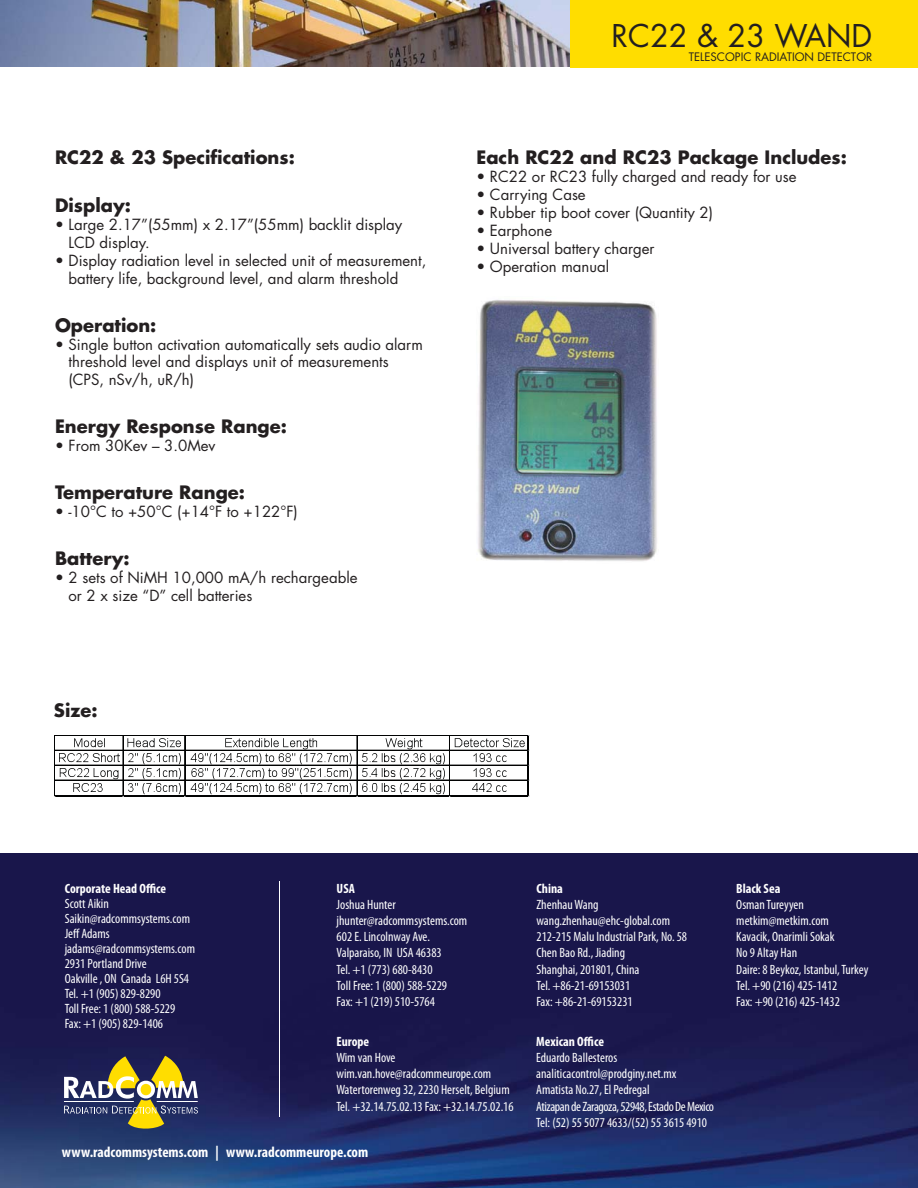
<style>
.page{position:relative;width:918px;height:1188px;background:#fff}
.page>*{position:absolute;margin:0;border:0;box-sizing:border-box;transform-origin:0 0}
.t1{font:30.45px "Futura";color:#231f20}
.t2{font:700 18px "Futura";color:#231f20}
.t3{font:15px/18px "Futura";color:#231f20}
.t4{font:700 condensed 15px "Myriad Pro";color:#fff}
.t5{font:condensed 13.5px/16.2px "Myriad Pro";color:#fff}
.t6{font:700 condensed 13.5px "Myriad Pro";color:#fff}
.t7{font:11.4px "Futura";color:#231f20}
</style>
<div class="page">
<img style="left:0;top:853px;width:918px;height:335px">
<svg style="left:64px;top:1056px;width:134px;height:74px;background:#6a6962"></svg>
<hr style="left:157px;top:1101px;width:41px;height:1px;background:#fff">
<hr style="left:64px;top:1101px;width:70px;height:1px;background:#fff">
<img style="left:0;top:0;width:571px;height:67px">
<div style="left:571px;top:0;width:347px;height:67px;background:#fd0"></div>
<hr style="left:279px;top:881px;width:1px;height:236px;background:#fff">
<svg style="left:74px;top:738px;width:31px;height:9px"></svg>
<svg style="left:127px;top:738px;width:54px;height:9px"></svg>
<hr style="left:55px;top:735px;width:474px;height:1px;background:#010202">
<hr style="left:55px;top:750px;width:473px;height:1px;background:#010202">
<hr style="left:55px;top:765px;width:473px;height:1px;background:#010202">
<hr style="left:55px;top:780px;width:473px;height:1px;background:#010202">
<hr style="left:54px;top:735px;width:1px;height:61px;background:#010202">
<hr style="left:123px;top:736px;width:1px;height:59px;background:#010202">
<hr style="left:184px;top:736px;width:1px;height:59px;background:#010202">
<hr style="left:185px;top:736px;width:1px;height:59px;background:#010202">
<hr style="left:55px;top:795px;width:474px;height:1px;background:#010202">
<svg style="left:54px;top:753px;width:131px;height:44px"></svg>
<svg style="left:191px;top:735px;width:339px;height:62px"></svg>
<img style="left:478px;top:300px;width:179px;height:261px">
<h2 class="t2" style="left:55px;top:149px;width:241px">RC22 &amp; 23 Specifications:</h2>
<h2 class="t2" style="left:55px;top:197px;width:78px">Display:</h2>
<p class="t3" style="left:69px;top:216px;width:335px;text-indent:-13px">• Large 2.17”(55mm) x 2.17”(55mm) backlit display<br>LCD display.</p>
<p class="t3" style="left:69px;top:252px;width:359px;text-indent:-13px">• Display radiation level in selected unit of measurement, battery life, background level, and alarm threshold</p>
<h2 class="t2" style="left:55px;top:317px;width:103px">Operation:</h2>
<p class="t3" style="left:69px;top:336px;width:356px;text-indent:-13px">• Single button activation automatically sets audio alarm threshold level and displays unit of measurements (CPS, nSv/h, uR/h)</p>
<h2 class="t2" style="left:55px;top:418px;width:233px">Energy Response Range:</h2>
<p class="t3" style="left:55px;top:438px;width:162px">• From 30Kev – 3.0Mev</p>
<h2 class="t2" style="left:55px;top:484px;width:191px">Temperature Range:</h2>
<p class="t3" style="left:55px;top:504px;width:244px">• -10°C to +50°C (+14°F to +122°F)</p>
<h2 class="t2" style="left:55px;top:550px;width:76px">Battery:</h2>
<p class="t3" style="left:69px;top:570px;width:290px;text-indent:-13px">• 2 sets of NiMH 10,000 mA/h rechargeable or 2 x size “D” cell batteries</p>
<h2 class="t2" style="left:54px;top:702px;width:45px">Size:</h2>
<h1 class="t1" style="left:612px;top:22px;width:262px">RC22 &amp; 23 WAND</h1>
<p class="t7" style="left:689px;top:52px;width:185px">TELESCOPIC RADIATION DETECTOR</p>
<h2 class="t2" style="left:476px;top:149px;width:372px">Each RC22 and RC23 Package Includes:</h2>
<p class="t3" style="left:476px;top:168px;width:322px">• RC22 or RC23 fully charged and ready for use</p>
<p class="t3" style="left:476px;top:186px;width:111px">• Carrying Case</p>
<p class="t3" style="left:476px;top:204px;width:238px">• Rubber tip boot cover (Quantity 2)</p>
<p class="t3" style="left:476px;top:222px;width:77px">• Earphone</p>
<p class="t3" style="left:476px;top:240px;width:180px">• Universal battery charger</p>
<p class="t3" style="left:476px;top:258px;width:134px">• Operation manual</p>
<p class="t6" style="left:65px;top:881px;width:103px">Corporate Head Office</p>
<p class="t5" style="left:65px;top:897px;width:132px;line-height:15px">Scott Aikin<br>Saikin@radcommsystems.com<br>Jeff Adams jadams@radcommsystems.com<br>2931 Portland Drive<br>Oakville , ON Canada L6H 5S4<br>Tel. +1 (905) 829-8290<br>Toll Free: 1 (800) 588-5229<br>Fax: +1 (905) 829-1406</p>
<p class="t6" style="left:337px;top:880px;width:20px">USA</p>
<p class="t5" style="left:337px;top:897px;width:132px">Joshua Hunter jhunter@radcommsystems.com<br>602 E. Lincolnway Ave.<br>Valparaiso, IN USA 46383<br>Tel. +1 (773) 680-8430<br>Toll Free: 1 (800) 588-5229<br>Fax: +1 (219) 510-5764</p>
<p class="t6" style="left:536px;top:880px;width:28px">China</p>
<p class="t5" style="left:536px;top:897px;width:152px">Zhenhau Wang wang.zhenhau@ehc-global.com<br>212-215 Malu Industrial Park, No. 58<br>Chen Bao Rd., Jiading<br>Shanghai, 201801, China<br>Tel. +86-21-69153031<br>Fax: +86-21-69153231</p>
<p class="t6" style="left:736px;top:880px;width:46px">Black Sea</p>
<p class="t5" style="left:736px;top:897px;width:134px">Osman Tureyyen metkim@metkim.com<br>Kavacik, Onarimli Sokak<br>No 9 Altay Han<br>Daire: 8 Beykoz, Istanbul, Turkey<br>Tel. +90 (216) 425-1412<br>Fax: +90 (216) 425-1432</p>
<p class="t6" style="left:336px;top:1033px;width:34px">Europe</p>
<p class="t5" style="left:336px;top:1050px;width:179px">Wim van Hove wim.van.hove@radcommeurope.com Watertorenweg 32, 2230 Herselt, Belgium Tel. +32.14.75.02.13 Fax: +32.14.75.02.16</p>
<p class="t4" style="left:62px;top:1143px;width:308px">www.radcommsystems.com | www.radcommeurope.com</p>
<p class="t6" style="left:536px;top:1033px;width:69px">Mexican Office</p>
<p class="t5" style="left:536px;top:1050px;width:179px">Eduardo Ballesteros analiticacontrol@prodginy.net.mx Amatista No.27, El Pedregal<br>Atizapan de Zaragoza, 52948, Estado De Mexico Tel: (52) 55 5077 4633/(52) 55 3615 4910</p>
</div>
